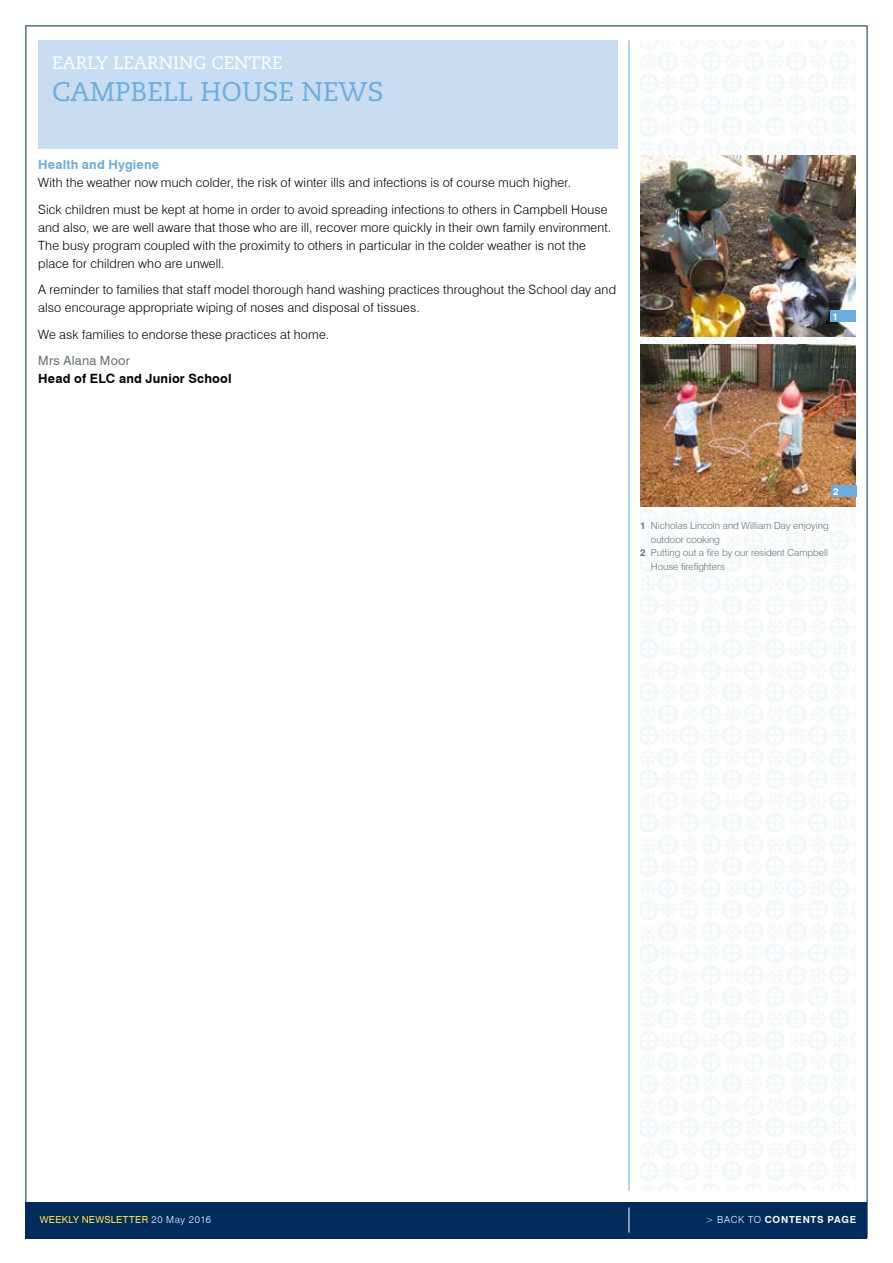
<style>
.page{position:relative;width:893px;height:1263px;background:#fff}
.page>*{position:absolute;margin:0;border:0;box-sizing:border-box;transform-origin:0 0}
.t1{font:27px "Caecilia LT Std";color:#6caddf}
.t2{font:18px "Caecilia LT Std";color:#fff}
.t3{font:300 12.75px/18px "Swiss 721 BT";letter-spacing:.01em;color:#000}
.t4{font:700 12.75px "Swiss 721 BT";letter-spacing:.015em;color:#000}
.t5{font:700 12.75px "Swiss 721 BT";letter-spacing:.015em;color:#6caddf}
.t6{font:12.75px "Swiss 721 BT";letter-spacing:.015em;color:#687279}
.t7{font:300 9.75px "Swiss 721 BT";color:#687279}
.t8{font:9.75px "Swiss 721 BT";letter-spacing:.03em;color:#ffe14f}
.t9{font:700 9.75px "Swiss 721 BT";letter-spacing:.075em;color:#fff}
.s1{font-weight:700}
.s2{font-weight:300;color:#fff}
.s3{font-weight:300}
</style>
<div class="page">
<div style="left:26px;top:1202px;width:841px;height:36px;background:#002b5c"></div>
<hr style="left:629px;top:40px;width:1px;height:1151px;background:#6caddf">
<div style="left:38px;top:40px;width:580px;height:109px;background:#c9ddf2"></div>
<img style="left:640px;top:40px;width:216px;height:1151px">
<svg style="left:629px;top:1207px;width:1px;height:25px"></svg>
<img style="left:640px;top:155px;width:216px;height:181px">
<img style="left:640px;top:344px;width:216px;height:163px">
<div style="left:830px;top:310px;width:26px;height:12px;background:#6caddf"></div>
<div style="left:831px;top:485px;width:25px;height:11px;background:#6caddf"></div>
<h2 class="t2" style="left:52px;top:52px;width:232px">EARLY LEARNING CENTRE</h2>
<h1 class="t1" style="left:52px;top:76px;width:333px">CAMPBELL HOUSE NEWS</h1>
<p class="t5" style="left:38px;top:157px;width:122px">Health and Hygiene</p>
<p class="t3" style="left:38px;top:169px;width:571px;line-height:26.5px">With the weather now much colder, the risk of winter ills and infections is of course much higher.<br>Sick children must be kept at home in order to avoid spreading infections to others in Campbell House</p>
<p class="t3" style="left:38px;top:218px;width:574px">and also, we are well aware that those who are ill, recover more quickly in their own family environment.<br>The busy program coupled with the proximity to others in particular in the colder weather is not the place for children who are unwell.</p>
<p class="t3" style="left:38px;top:281px;width:579px">A reminder to families that staff model thorough hand washing practices throughout the School day and also encourage appropriate wiping of noses and disposal of tissues.</p>
<p class="t3" style="left:38px;top:325px;width:292px">We ask families to endorse these practices at home.</p>
<p class="t6" style="left:38px;top:353px;width:93px">Mrs Alana Moor</p>
<p class="t4" style="left:38px;top:371px;width:195px">Head of ELC and Junior School</p>
<p class="t9" style="left:832px;top:310px;width:7px">1</p>
<p class="t9" style="left:833px;top:485px;width:7px">2</p>
<p class="t7" style="left:640px;top:520px;width:190px"><span class="s1">1</span> Nicholas Lincoln and William Day enjoying</p>
<p class="t7" style="left:651px;top:533px;width:71px">outdoor cooking</p>
<p class="t7" style="left:640px;top:547px;width:189px"><span class="s1">2</span> Putting out a fire by our resident Campbell</p>
<p class="t7" style="left:651px;top:560px;width:75px">House firefighters</p>
<p class="t8" style="left:40px;top:1213px;width:173px">WEEKLY NEWSLETTER <span class="s2">20 May 2016</span></p>
<p class="t9" style="left:705px;top:1213px;width:152px"><span class="s3">&gt; BACK TO</span> CONTENTS PAGE</p>
</div>
